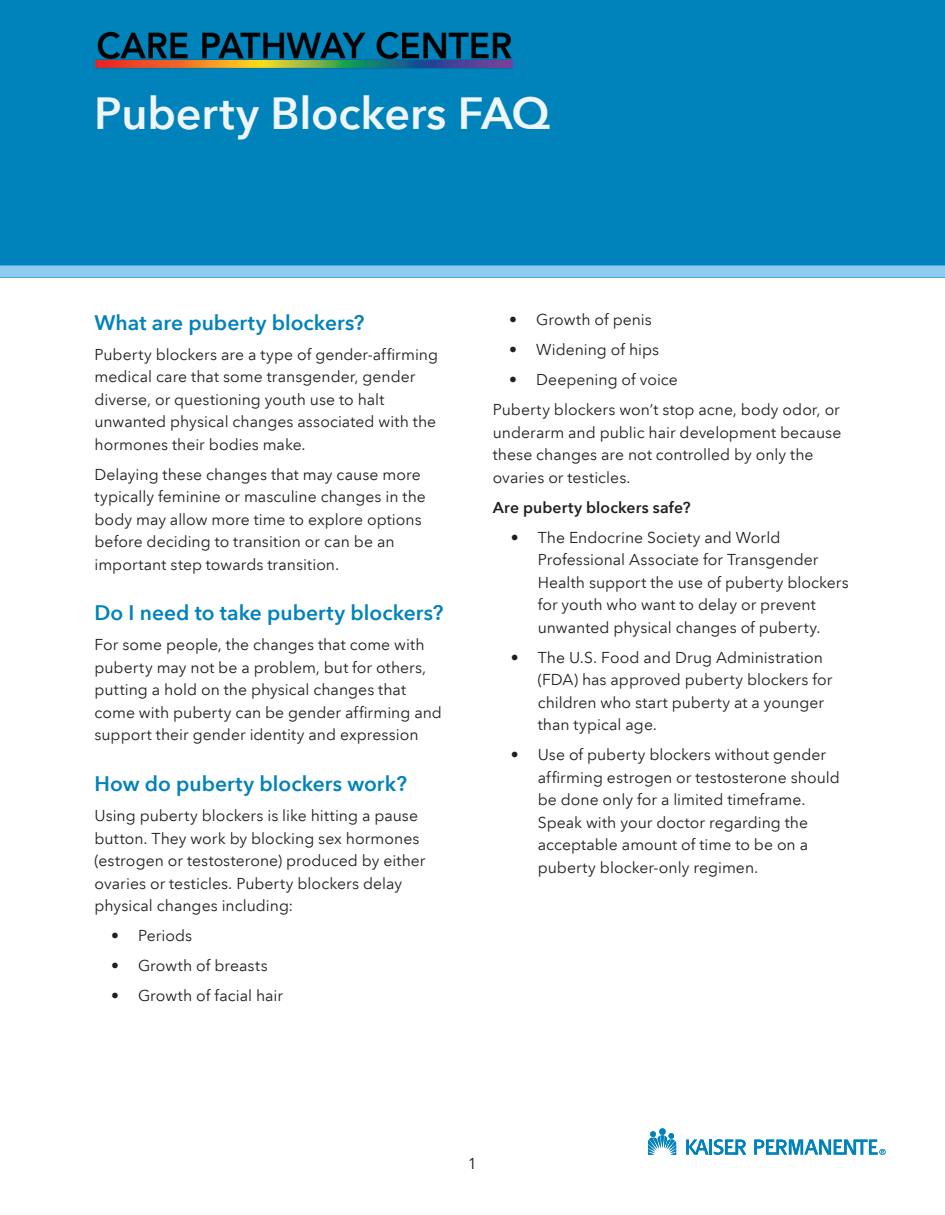
<style>
.page{position:relative;width:945px;height:1215px;background:#fff}
.page>*{position:absolute;margin:0;border:0;box-sizing:border-box;transform-origin:0 0}
.KP_Title_2{font:600 45px "Avenir Next LT Pro";letter-spacing:-.005em;color:#eff6f9}
.KP_Body{font:600 21px "Avenir Next LT Pro";color:#0082bb}
.KP_Body-2{font:15.75px/22.5px "Avenir Next LT Pro";color:#231f20}
.KP_Body-3{font:600 15.75px "Avenir Next LT Pro";letter-spacing:.01em;color:#231f20}
</style>
<div class="page">
<svg style="left:648px;top:1131px;width:28px;height:24px"></svg>
<div style="left:659px;top:1128px;width:7px;height:7px;background:#0082bb;border-radius:50%"></div>
<svg style="left:686px;top:1139px;width:60px;height:16px"></svg>
<svg style="left:754px;top:1140px;width:132px;height:15px"></svg>
<div style="left:0;top:0;width:945px;height:277px;background:#0082bb"></div>
<div style="left:0;top:266px;width:945px;height:12px;background:#8fcdf0"></div>
<img style="left:95px;top:31px;width:418px;height:38px">
<p class="KP_Title_2" style="left:94px;top:86px;width:457px">Puberty Blockers FAQ</p>
<p class="KP_Body" style="left:94px;top:310px;width:272px">What are puberty blockers?</p>
<p class="KP_Body-2" style="left:94px;top:343px;width:345px">Puberty blockers are a type of gender-affirming medical care that some transgender, gender diverse, or questioning youth use to halt unwanted physical changes associated with the hormones their bodies make.</p>
<p class="KP_Body-2" style="left:94px;top:463px;width:333px">Delaying these changes that may cause more typically feminine or masculine changes in the body may allow more time to explore options before deciding to transition or can be an important step towards transition.</p>
<p class="KP_Body" style="left:94px;top:600px;width:350px">Do I need to take puberty blockers?</p>
<p class="KP_Body-2" style="left:94px;top:634px;width:349px">For some people, the changes that come with puberty may not be a problem, but for others, putting a hold on the physical changes that come with puberty can be gender affirming and support their gender identity and expression</p>
<p class="KP_Body" style="left:94px;top:771px;width:314px">How do puberty blockers work?</p>
<p class="KP_Body-2" style="left:94px;top:804px;width:333px">Using puberty blockers is like hitting a pause button. They work by blocking sex hormones (estrogen or testosterone) produced by either ovaries or testicles. Puberty blockers delay physical changes including:</p>
<p class="KP_Body-2" style="left:111px;top:924px;width:83px">• Periods</p>
<p class="KP_Body-2" style="left:111px;top:954px;width:158px">• Growth of breasts</p>
<p class="KP_Body-2" style="left:111px;top:984px;width:174px">• Growth of facial hair</p>
<p class="KP_Body-2" style="left:509px;top:309px;width:144px">• Growth of penis</p>
<p class="KP_Body-2" style="left:509px;top:339px;width:151px">• Widening of hips</p>
<p class="KP_Body-2" style="left:509px;top:369px;width:170px">• Deepening of voice</p>
<p class="KP_Body-2" style="left:493px;top:399px;width:350px">Puberty blockers won’t stop acne, body odor, or underarm and public hair development because these changes are not controlled by only the ovaries or testicles.</p>
<p class="KP_Body-3" style="left:493px;top:498px;width:199px">Are puberty blockers safe?</p>
<p class="KP_Body-2" style="left:538px;top:526px;width:313px;text-indent:-27px">• The Endocrine Society and World Professional Associate for Transgender Health support the use of puberty blockers for youth who want to delay or prevent unwanted physical changes of puberty.</p>
<p class="KP_Body-2" style="left:538px;top:646px;width:296px;text-indent:-27px">• The U.S. Food and Drug Administration (FDA) has approved puberty blockers for children who start puberty at a younger than typical age.</p>
<p class="KP_Body-2" style="left:538px;top:744px;width:304px;text-indent:-27px">• Use of puberty blockers without gender affirming estrogen or testosterone should be done only for a limited timeframe.<br>Speak with your doctor regarding the acceptable amount of time to be on a puberty blocker-only regimen.</p>
<p class="KP_Body-2" style="left:468px;top:1152px;width:11px">1</p>
</div>
